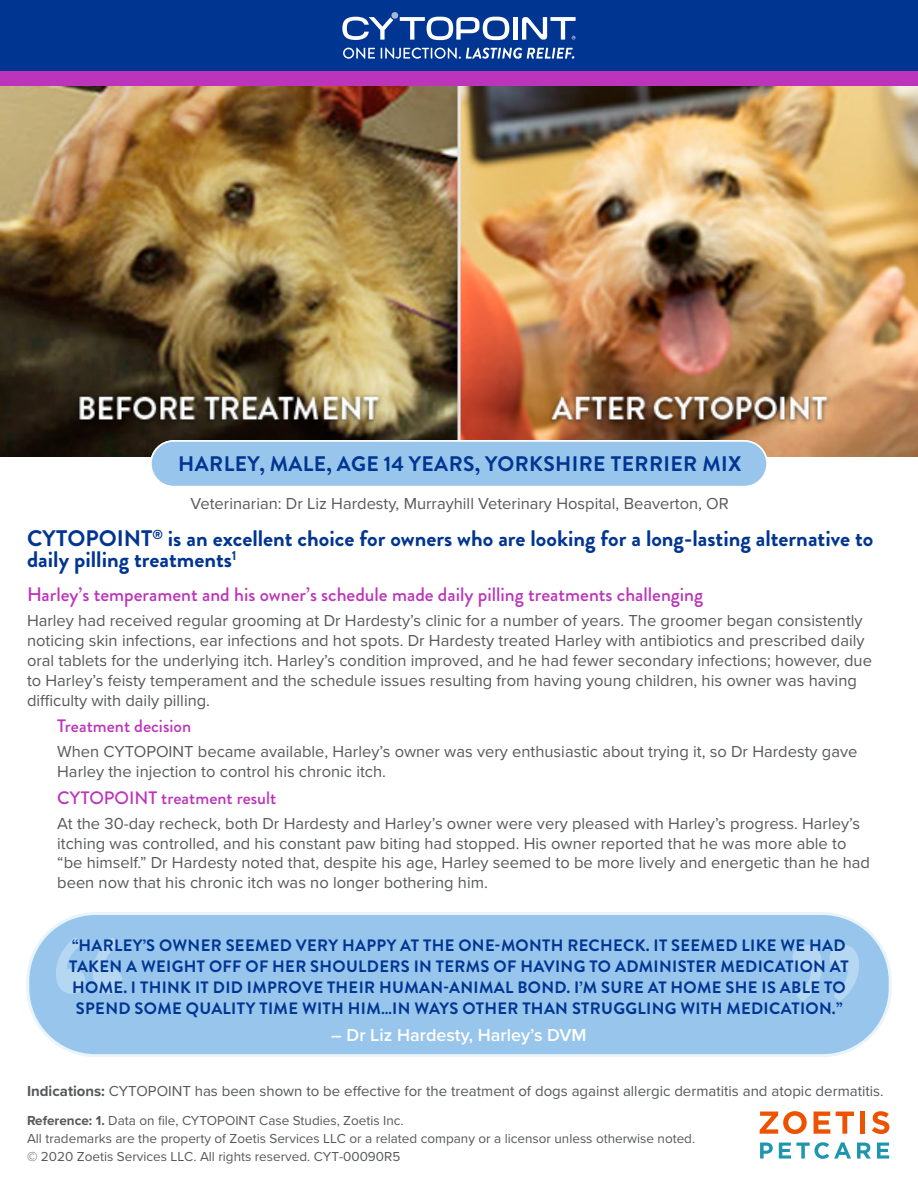
<style>
.page{position:relative;width:918px;height:1188px;background:#fff}
.page>*{position:absolute;margin:0;border:0;box-sizing:border-box;transform-origin:0 0}
.t1{font:700 22.5px/21px "Brandon Grotesque";color:#003592}
.t2{font:700 21px "Brandon Grotesque";letter-spacing:.02em;color:#003592}
.t3{font:500 19.5px "Brandon Grotesque";color:#bc34ba}
.t4{font:500 18px "Brandon Grotesque";color:#bc34ba}
.t5{font:600 18px "Proxima Nova";color:#fff}
.t6{font:16.5px/19.8px "Proxima Nova";color:#58595b}
.t7{font:700 16.5px/21px "Brandon Grotesque";letter-spacing:.02em;color:#003592;text-align:center}
.t8{font:15px "Proxima Nova";color:#57585a}
.t9{font:13.5px/18px "Proxima Nova";color:#57585a}
.s1{font-weight:700}
</style>
<div class="page">
<img style="left:0;top:86px;width:918px;height:371px">
<div style="left:0;top:0;width:918px;height:71px;background:#003592"></div>
<div style="left:0;top:71px;width:918px;height:15px;background:#bc34ba"></div>
<svg style="left:343px;top:48px;width:32px;height:11px"></svg>
<svg style="left:381px;top:48px;width:193px;height:11px"></svg>
<div style="left:513px;top:17px;width:5px;height:23px;background:#fff"></div>
<svg style="left:522px;top:17px;width:54px;height:23px"></svg>
<svg style="left:342px;top:12px;width:167px;height:28px"></svg>
<div style="left:151px;top:441px;width:616px;height:46px;background:#97c5eb;border-radius:23px"></div>
<div style="left:150px;top:440px;width:618px;height:47px;border:2px solid #fff;border-radius:23px"></div>
<div style="left:28px;top:914px;width:862px;height:142px;background:#97c5eb;border-radius:67px"></div>
<div style="left:26px;top:912px;width:866px;height:145px;border:3px solid #eaf4fb;border-radius:67px"></div>
<svg style="left:56px;top:938px;width:66px;height:56px"></svg>
<svg style="left:793px;top:945px;width:66px;height:56px"></svg>
<svg style="left:760px;top:1111px;width:47px;height:23px"></svg>
<svg style="left:814px;top:1112px;width:16px;height:22px"></svg>
<svg style="left:836px;top:1112px;width:18px;height:22px"></svg>
<div style="left:860px;top:1112px;width:5px;height:22px;background:#ed5200"></div>
<svg style="left:872px;top:1111px;width:17px;height:23px"></svg>
<svg style="left:760px;top:1143px;width:13px;height:16px"></svg>
<svg style="left:779px;top:1142px;width:72px;height:17px"></svg>
<svg style="left:857px;top:1143px;width:14px;height:16px"></svg>
<svg style="left:877px;top:1143px;width:12px;height:16px"></svg>
<p class="t2" style="left:178px;top:449px;width:565px">HARLEY, MALE, AGE 14 YEARS, YORKSHIRE TERRIER MIX</p>
<p class="t6" style="left:191px;top:493px;width:540px">Veterinarian: Dr Liz Hardesty, Murrayhill Veterinary Hospital, Beaverton, OR</p>
<p class="t1" style="left:27px;top:528px;width:848px">CYTOPOINT<sup>®</sup> is an excellent choice for owners who are looking for a long-lasting alternative to daily pilling treatments<sup>1</sup></p>
<p class="t3" style="left:27px;top:581px;width:678px">Harley’s temperament and his owner’s schedule made daily pilling treatments challenging</p>
<p class="t6" style="left:27px;top:610px;width:847px">Harley had received regular grooming at Dr Hardesty’s clinic for a number of years. The groomer began consistently noticing skin infections, ear infections and hot spots. Dr Hardesty treated Harley with antibiotics and prescribed daily oral tablets for the underlying itch. Harley’s condition improved, and he had fewer secondary infections; however, due to Harley’s feisty temperament and the schedule issues resulting from having young children, his owner was having difficulty with daily pilling.</p>
<p class="t4" style="left:57px;top:713px;width:135px">Treatment decision</p>
<p class="t6" style="left:57px;top:741px;width:802px">When CYTOPOINT became available, Harley’s owner was very enthusiastic about trying it, so Dr Hardesty gave<br>Harley the injection to control his chronic itch.</p>
<p class="t4" style="left:57px;top:785px;width:221px">CYTOPOINT treatment result</p>
<p class="t6" style="left:57px;top:813px;width:814px">At the 30-day recheck, both Dr Hardesty and Harley’s owner were very pleased with Harley’s progress. Harley’s itching was controlled, and his constant paw biting had stopped. His owner reported that he was more able to “be himself.” Dr Hardesty noted that, despite his age, Harley seemed to be more lively and energetic than he had been now that his chronic itch was no longer bothering him.</p>
<p class="t7" style="left:69px;top:935px;width:781px">“HARLEY’S OWNER SEEMED VERY HAPPY AT THE ONE-MONTH RECHECK. IT SEEMED LIKE WE HAD TAKEN A WEIGHT OFF OF HER SHOULDERS IN TERMS OF HAVING TO ADMINISTER MEDICATION AT HOME. I THINK IT DID IMPROVE THEIR HUMAN-ANIMAL BOND. I’M SURE AT HOME SHE IS ABLE TO SPEND SOME QUALITY TIME WITH HIM…IN WAYS OTHER THAN STRUGGLING WITH MEDICATION.”</p>
<p class="t5" style="left:331px;top:1022px;width:257px">– Dr Liz Hardesty, Harley’s DVM</p>
<p class="t8" style="left:27px;top:1080px;width:858px"><span class="s1">Indications:</span> CYTOPOINT has been shown to be effective for the treatment of dogs against allergic dermatitis and atopic dermatitis.</p>
<p class="t9" style="left:27px;top:1111px;width:670px"><span class="s1">Reference: 1.</span> Data on file, CYTOPOINT Case Studies, Zoetis Inc.<br>All trademarks are the property of Zoetis Services LLC or a related company or a licensor unless otherwise noted. © 2020 Zoetis Services LLC. All rights reserved. CYT-00090R5</p>
</div>
